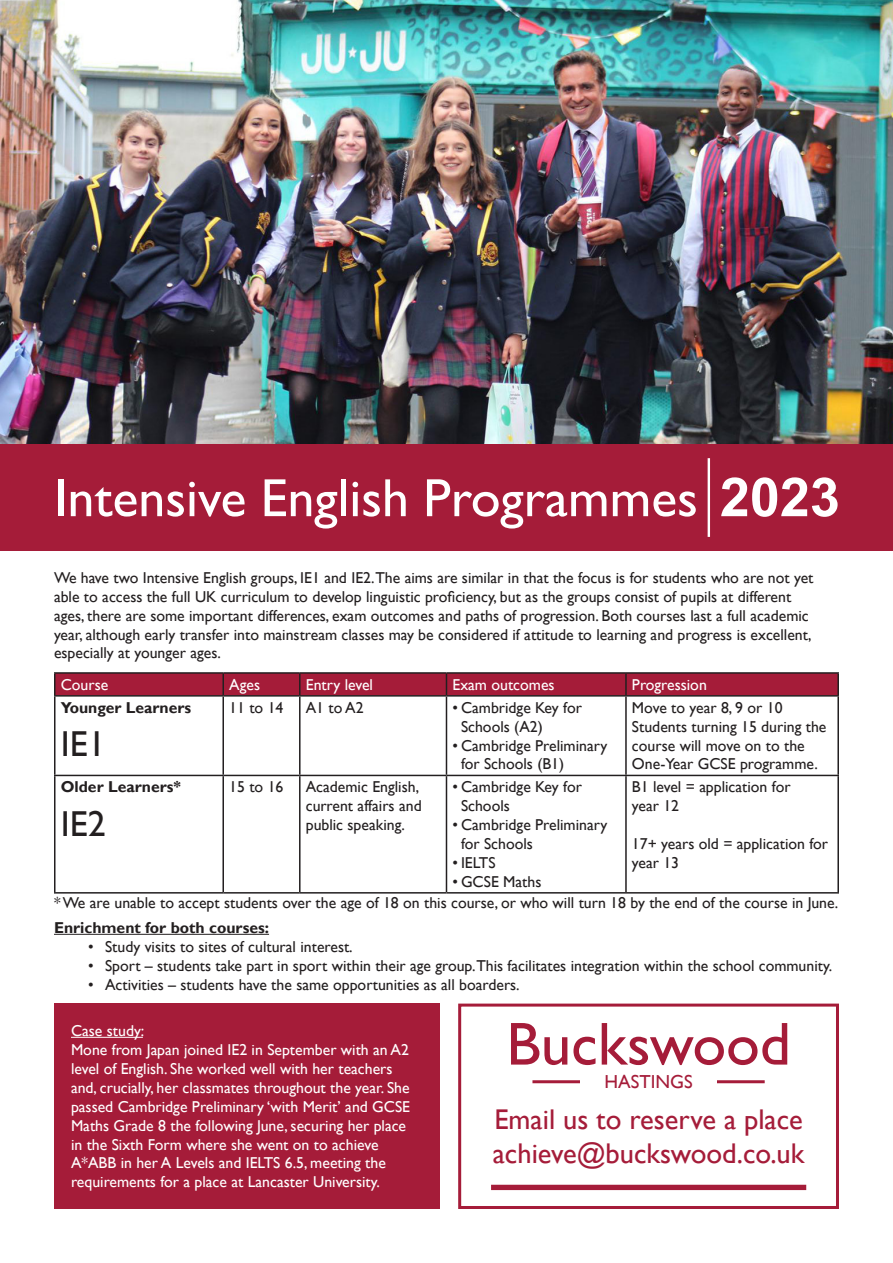
<style>
.page{position:relative;width:893px;height:1263px;background:#fff}
.page>*{position:absolute;margin:0;border:0;box-sizing:border-box;transform-origin:0 0}
.t1{font:60.9px "Gill Sans";color:#a51c39}
.t2{font:54px "Gill Sans";color:#fff}
.t3{font:36px "Gill Sans";color:#231f20}
.t4{font:28.5px/34.2px "Gill Sans";color:#a51c39}
.t5{font:18.75px "Gill Sans";color:#a51c39}
.t6{font:15.75px/18.9px "Gill Sans";color:#231f20}
.t7{font:15.75px/18.9px "Gill Sans";color:#fff}
.t8{font:700 15.75px "Gill Sans";color:#231f20}
.s1{font-family:"Arial";font-weight:700}
</style>
<div class="page">
<div style="left:458px;top:1003px;width:381px;height:206px;background:#fff;border:3px solid #a51c39"></div>
<img style="left:0;top:0;width:893px;height:444px">
<div style="left:0;top:444px;width:893px;height:107px;background:#a51c39"></div>
<hr style="left:708px;top:458px;width:2px;height:79px;background:#fff">
<hr style="left:54px;top:934px;width:215px;height:1px;background:#231f20">
<div style="left:54px;top:1003px;width:386px;height:206px;background:#a51c39"></div>
<hr style="left:71px;top:1037px;width:72px;height:1px;background:#fff">
<div style="left:491px;top:1185px;width:315px;height:5px;background:#a51c39"></div>
<hr style="left:532px;top:1080px;width:233px;height:3px;background:#a51c39">
<div style="left:580px;top:1075px;width:137px;height:13px;background:#fff"></div>
<svg style="left:56px;top:697px;width:781px;height:195px"></svg>
<hr style="left:54px;top:672px;width:169px;height:2px;background:#231f20">
<hr style="left:54px;top:674px;width:2px;height:21px;background:#231f20">
<hr style="left:223px;top:672px;width:77px;height:2px;background:#231f20">
<hr style="left:300px;top:672px;width:146px;height:2px;background:#231f20">
<hr style="left:446px;top:672px;width:180px;height:2px;background:#231f20">
<div style="left:55px;top:673px;width:782px;height:22px;background:#a51c39"></div>
<hr style="left:626px;top:672px;width:213px;height:2px;background:#231f20">
<hr style="left:625px;top:674px;width:2px;height:21px;background:#231f20">
<hr style="left:837px;top:674px;width:2px;height:21px;background:#231f20">
<hr style="left:54px;top:695px;width:169px;height:2px;background:#231f20">
<hr style="left:54px;top:697px;width:2px;height:78px;background:#231f20">
<hr style="left:223px;top:695px;width:77px;height:2px;background:#231f20">
<hr style="left:222px;top:697px;width:2px;height:78px;background:#231f20">
<hr style="left:300px;top:695px;width:146px;height:2px;background:#231f20">
<hr style="left:299px;top:697px;width:2px;height:78px;background:#231f20">
<hr style="left:446px;top:695px;width:180px;height:2px;background:#231f20">
<hr style="left:446px;top:697px;width:1px;height:78px;background:#231f20">
<hr style="left:626px;top:695px;width:213px;height:2px;background:#231f20">
<hr style="left:625px;top:697px;width:2px;height:78px;background:#231f20">
<hr style="left:837px;top:697px;width:2px;height:78px;background:#231f20">
<hr style="left:54px;top:775px;width:169px;height:1px;background:#231f20">
<hr style="left:54px;top:776px;width:2px;height:116px;background:#231f20">
<hr style="left:223px;top:775px;width:77px;height:1px;background:#231f20">
<hr style="left:222px;top:776px;width:2px;height:116px;background:#231f20">
<hr style="left:300px;top:775px;width:146px;height:1px;background:#231f20">
<hr style="left:299px;top:776px;width:2px;height:116px;background:#231f20">
<hr style="left:446px;top:775px;width:180px;height:1px;background:#231f20">
<hr style="left:446px;top:776px;width:1px;height:116px;background:#231f20">
<hr style="left:626px;top:775px;width:213px;height:1px;background:#231f20">
<hr style="left:625px;top:776px;width:2px;height:116px;background:#231f20">
<hr style="left:837px;top:776px;width:2px;height:116px;background:#231f20">
<hr style="left:54px;top:892px;width:169px;height:1px;background:#231f20">
<hr style="left:223px;top:892px;width:77px;height:1px;background:#231f20">
<hr style="left:300px;top:892px;width:146px;height:1px;background:#231f20">
<hr style="left:446px;top:892px;width:180px;height:1px;background:#231f20">
<hr style="left:626px;top:892px;width:213px;height:1px;background:#231f20">
<p class="t2" style="left:54px;top:467px;width:787px">Intensive English Programmes <span class="s1">2023</span></p>
<p class="t6" style="left:54px;top:568px;width:761px">We have two Intensive English groups, IE1 and IE2.The aims are similar in that the focus is for students who are not yet able to access the full UK curriculum to develop linguistic proficiency, but as the groups consist of pupils at different ages, there are some important differences, exam outcomes and paths of progression. Both courses last a full academic year, although early transfer into mainstream classes may be considered if attitude to learning and progress is excellent, especially at younger ages.</p>
<p class="t7" style="left:61px;top:675px;width:49px">Course</p>
<p class="t7" style="left:229px;top:675px;width:32px">Ages</p>
<p class="t7" style="left:306px;top:675px;width:69px">Entry level</p>
<p class="t7" style="left:452px;top:675px;width:104px">Exam outcomes</p>
<p class="t7" style="left:632px;top:675px;width:76px">Progression</p>
<p class="t8" style="left:61px;top:698px;width:132px">Younger Learners</p>
<p class="t3" style="left:61px;top:723px;width:46px">IE1</p>
<p class="t6" style="left:229px;top:698px;width:56px">11 to 14</p>
<p class="t6" style="left:306px;top:698px;width:59px">A1 to A2</p>
<p class="t6" style="left:461px;top:698px;width:122px;text-indent:-9px">• Cambridge Key for<br>Schools (A2)</p>
<p class="t6" style="left:461px;top:736px;width:148px;text-indent:-9px">• Cambridge Preliminary for Schools (B1)</p>
<p class="t6" style="left:632px;top:698px;width:152px">Move to year 8, 9 or 10</p>
<p class="t6" style="left:632px;top:717px;width:196px">Students turning 15 during the course will move on to the<br>One-Year GCSE programme.</p>
<p class="t6" style="left:632px;top:778px;width:160px">B1 level = application for year 12</p>
<p class="t6" style="left:632px;top:834px;width:198px">17+ years old = application for year 13</p>
<p class="t6" style="left:54px;top:894px;width:786px">*We are unable to accept students over the age of 18 on this course, or who will turn 18 by the end of the course in June.</p>
<p class="t8" style="left:61px;top:777px;width:122px">Older Learners*</p>
<p class="t3" style="left:61px;top:802px;width:46px">IE2</p>
<p class="t6" style="left:229px;top:778px;width:56px">15 to 16</p>
<p class="t6" style="left:306px;top:778px;width:117px">Academic English, current affairs and public speaking.</p>
<p class="t6" style="left:461px;top:778px;width:122px;text-indent:-9px">• Cambridge Key for<br>Schools</p>
<p class="t6" style="left:461px;top:816px;width:148px;text-indent:-9px">• Cambridge Preliminary for Schools</p>
<p class="t6" style="left:452px;top:853px;width:45px">• IELTS</p>
<p class="t6" style="left:452px;top:872px;width:90px">• GCSE Maths</p>
<p class="t8" style="left:54px;top:918px;width:217px">Enrichment for both courses:</p>
<p class="t6" style="left:88px;top:937px;width:266px">• Study visits to sites of cultural interest.</p>
<p class="t6" style="left:88px;top:956px;width:746px">• Sport – students take part in sport within their age group.This facilitates integration within the school community.</p>
<p class="t6" style="left:88px;top:975px;width:433px">• Activities – students have the same opportunities as all boarders.</p>
<p class="t7" style="left:71px;top:1022px;width:75px">Case study:</p>
<p class="t7" style="left:71px;top:1040px;width:341px">Mone from Japan joined IE2 in September with an A2 level of English. She worked well with her teachers and, crucially, her classmates throughout the year. She passed Cambridge Preliminary ‘with Merit’ and GCSE Maths Grade 8 the following June, securing her place in the Sixth Form where she went on to achieve A*ABB in her A Levels and IELTS 6.5, meeting the requirements for a place at Lancaster University.</p>
<p class="t1" style="left:506px;top:1009px;width:286px">Buckswood</p>
<p class="t5" style="left:604px;top:1071px;width:90px">HASTINGS</p>
<p class="t4" style="left:493px;top:1103px;width:313px">Email us to reserve a place achieve@buckswood.co.uk</p>
</div>
